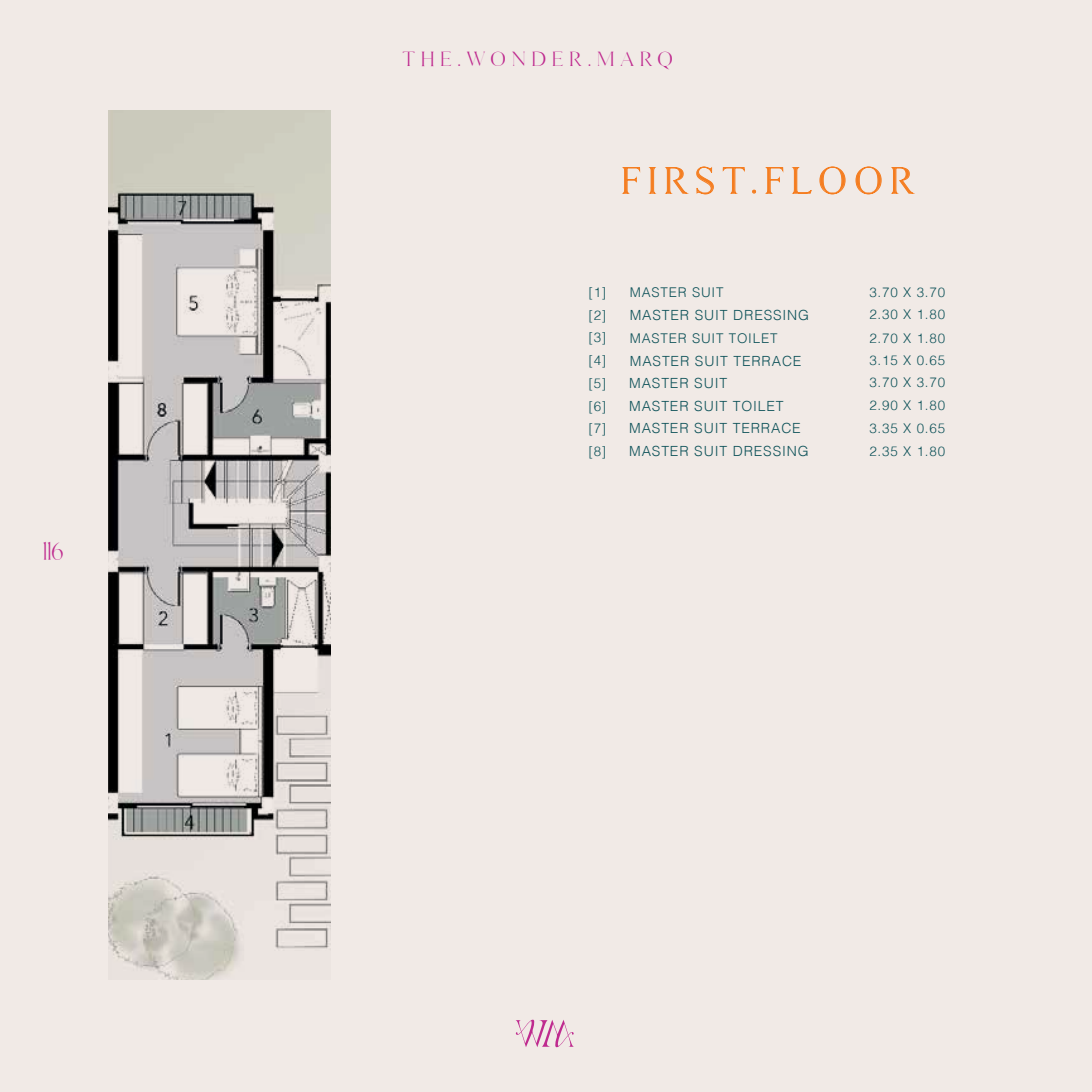
<style>
.page{position:relative;width:1092px;height:1092px;background:#fff}
.page>*{position:absolute;margin:0;border:0;box-sizing:border-box;transform-origin:0 0}
.t1{font:32.38px "Gallient";letter-spacing:.3em;color:#f57d20}
.t2{font:22.05px "Gallient";color:#bf2b8f}
.t3{font:18.03px "Gallient";letter-spacing:.38em;color:#bf2b8f}
.t4{font:300 14px/21.7px "Helvetica";letter-spacing:.06em;color:#0f535a}
.t5{font:300 13.47px/22.8px "Helvetica";letter-spacing:.06em;color:#0f535a}
</style>
<div class="page">
<div style="left:0;top:0;width:1091px;height:1091px;background:#f1eae6"></div>
<svg style="left:515px;top:1019px;width:59px;height:28px"></svg>
<svg style="left:622px;top:167px;width:18px;height:27px"></svg>
<svg style="left:648px;top:167px;width:9px;height:27px"></svg>
<svg style="left:665px;top:167px;width:24px;height:27px"></svg>
<svg style="left:696px;top:166px;width:18px;height:29px"></svg>
<svg style="left:722px;top:167px;width:23px;height:27px"></svg>
<svg style="left:752px;top:189px;width:4px;height:5px"></svg>
<svg style="left:765px;top:167px;width:18px;height:27px"></svg>
<svg style="left:791px;top:166px;width:54px;height:28px"></svg>
<svg style="left:855px;top:166px;width:26px;height:28px"></svg>
<svg style="left:891px;top:167px;width:24px;height:27px"></svg>
<img style="left:109px;top:110px;width:221px;height:868px">
<h2 class="t2" style="left:43px;top:538px;width:22px">116</h2>
<h3 class="t3" style="left:403px;top:48px;width:271px">THE.WONDER.MARQ</h3>
<h1 class="t1" style="left:622px;top:161px;width:291px">FIRST.FLOOR</h1>
<p class="t5" style="left:588px;top:280px;width:19px">[1]</p>
<p class="t5" style="left:629px;top:280px;width:95px">MASTER SUIT</p>
<p class="t5" style="left:588px;top:302px;width:19px;text-align:justify">[2] [3] [4] [5]</p>
<p class="t5" style="left:588px;top:416px;width:19px">[7] [8]</p>
<p class="t4" style="left:629px;top:303px;width:181px">MASTER SUIT DRESSING</p>
<p class="t5" style="left:629px;top:326px;width:149px">MASTER SUIT TOILET</p>
<p class="t4" style="left:629px;top:349px;width:174px">MASTER SUIT TERRACE<br>MASTER SUIT</p>
<p class="t4" style="left:629px;top:416px;width:181px;line-height:22.8px">MASTER SUIT TERRACE<br>MASTER SUIT DRESSING</p>
<p class="t4" style="left:629px;top:394px;width:156px">MASTER SUIT TOILET</p>
<p class="t5" style="left:588px;top:393px;width:19px">[6]</p>
<p class="t5" style="left:869px;top:280px;width:77px">3.70 X 3.70</p>
<p class="t5" style="left:869px;top:302px;width:77px">2.30 X 1.80</p>
<p class="t5" style="left:869px;top:326px;width:77px">2.70 X 1.80</p>
<p class="t5" style="left:869px;top:348px;width:77px">3.15 X 0.65</p>
<p class="t5" style="left:869px;top:370px;width:77px">3.70 X 3.70</p>
<p class="t5" style="left:869px;top:393px;width:77px">2.90 X 1.80</p>
<p class="t5" style="left:869px;top:415px;width:77px">3.35 X 0.65<br>2.35 X 1.80</p>
</div>
